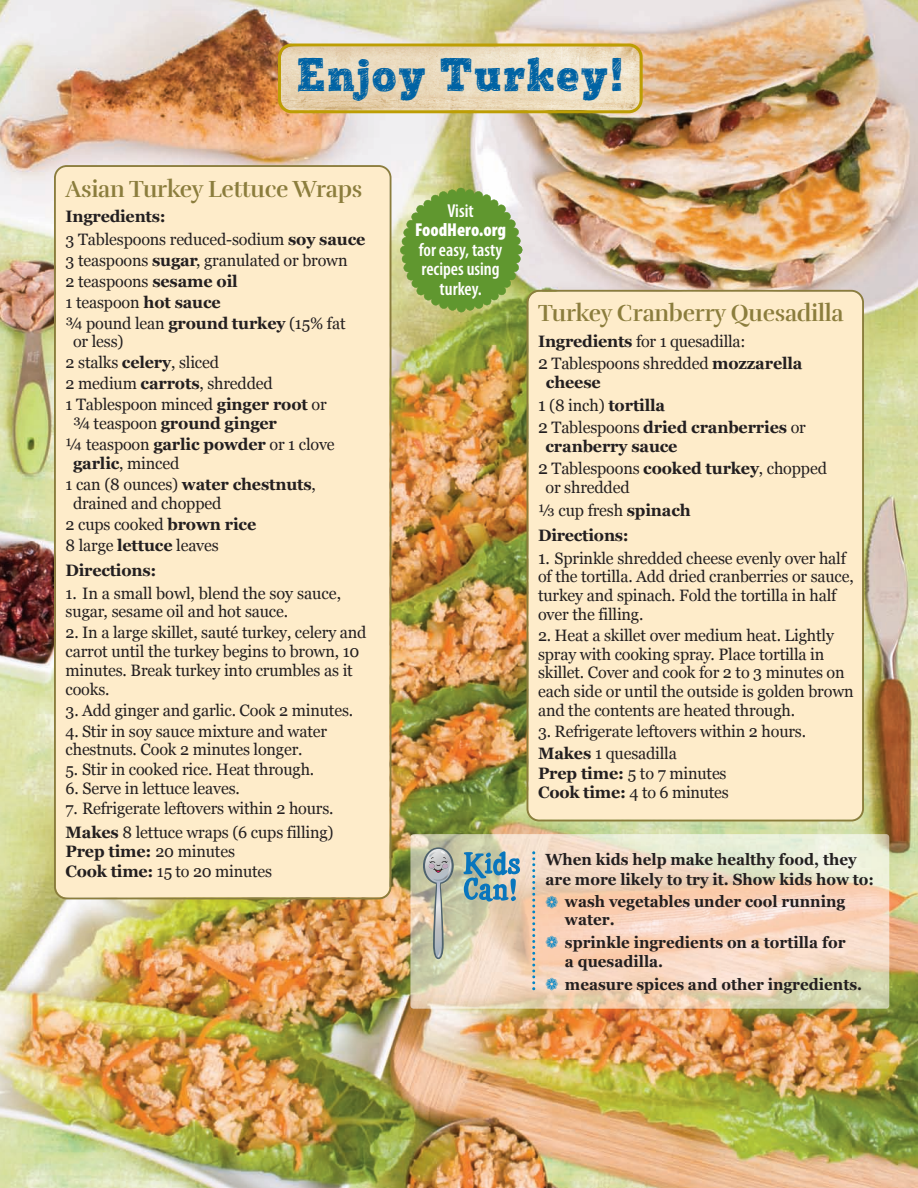
<style>
.page{position:relative;width:918px;height:1188px;background:#fff}
.page>*{position:absolute;margin:0;border:0;box-sizing:border-box;transform-origin:0 0}
.t1{font:45.3px "Posterizer KG Sketch";letter-spacing:.04em;color:#0063a4}
.t2{font:24px "Rufina Stencil Bold";letter-spacing:-.01em;color:#8b7d3d;scale:.96 1}
.t3{font:600 condensed 18.75px/19.5px "Myriad Pro";color:#fff;text-align:center}
.t4{font:900 condensed 18.75px "Myriad Pro";color:#fff}
.t5{font:16.5px/18.8px "Georgia";letter-spacing:-.01em;color:#231f20}
.t6{font:700 16.5px/22.5px "Georgia";letter-spacing:-.01em;color:#231f20}
.t7{font:700 16.2px/19px "Georgia";color:#231f20;scale:.94 1}
.s1{font-weight:700}
.s2{font-size:18px}
.s3{font-weight:400;font-size:18px}
.s4{font-weight:400}
.s5{color:#0085c7}
</style>
<div class="page">
<img style="left:0;top:0;width:918px;height:1188px">
<div style="left:54px;top:165px;width:337px;height:734px;background:#feecca"></div>
<svg style="left:278px;top:44px;width:365px;height:69px;background:#e6d3ab"></svg>
<div style="left:527px;top:290px;width:337px;height:532px;background:#feecca"></div>
<img style="left:410px;top:834px;width:479px;height:175px">
<svg style="left:532px;top:851px;width:3px;height:139px"></svg>
<svg style="left:423px;top:847px;width:31px;height:37px"></svg>
<svg style="left:464px;top:851px;width:56px;height:51px;background:#7fa7b3"></svg>
<svg style="left:425px;top:849px;width:27px;height:110px;background:#b5b6a9"></svg>
<svg style="left:400px;top:188px;width:122px;height:124px;background:#7da74d"></svg>
<h1 class="t1" style="left:297px;top:58px;width:329px">Enjoy Turkey!</h1>
<h2 class="t2" style="left:66px;top:181px;width:311px">Asian Turkey Lettuce Wraps</h2>
<p class="t5" style="left:66px;top:205px;width:301px;line-height:22.5px"><span class="s1">Ingredients:<br></span>3 Tablespoons reduced-sodium <span class="s1">soy sauce</span></p>
<p class="t5" style="left:66px;top:249px;width:284px;line-height:21px">3 teaspoons <span class="s1">sugar</span>, granulated or brown<br>2 teaspoons <span class="s1">sesame oil<br></span>1 teaspoon <span class="s1">hot sauce<br></span>¾ pound lean <span class="s1">ground turkey</span> (15% fat</p>
<p class="t5" style="left:66px;top:331px;width:263px;line-height:21px;text-indent:7px">or less)<br>2 stalks <span class="s1">celery</span>, sliced<br>2 medium <span class="s1">carrots</span>, shredded<br>1 Tablespoon minced <span class="s1">ginger root</span> or</p>
<p class="t5" style="left:66px;top:413px;width:271px;line-height:21px;text-indent:7px">¾ teaspoon <span class="s1">ground ginger<br></span>¼ teaspoon <span class="s1">garlic powder</span> or 1 clove</p>
<p class="t5" style="left:66px;top:453px;width:252px;line-height:21px;text-indent:7px"><span class="s1">garlic</span>, minced<br>1 can (8 ounces) <span class="s1">water chestnuts</span>,</p>
<p class="t5" style="left:66px;top:492px;width:192px;line-height:21px;text-indent:7px">drained and chopped<br>2 cups cooked <span class="s1">brown rice<br></span>8 large <span class="s1">lettuce</span> leaves</p>
<p class="t6" style="left:66px;top:559px;width:92px">Directions:</p>
<p class="t5" style="left:66px;top:583px;width:277px">1. In a small bowl, blend the soy sauce, sugar, sesame oil and hot sauce.</p>
<p class="t5" style="left:66px;top:623px;width:302px">2. In a large skillet, sauté turkey, celery and carrot until the turkey begins to brown, 10 minutes. Break turkey into crumbles as it cooks.</p>
<p class="t5" style="left:66px;top:700px;width:289px">3. Add ginger and garlic. Cook 2 minutes.</p>
<p class="t5" style="left:66px;top:721px;width:263px">4. Stir in soy sauce mixture and water chestnuts. Cook 2 minutes longer.</p>
<p class="t5" style="left:66px;top:760px;width:250px">5. Stir in cooked rice. Heat through.</p>
<p class="t5" style="left:66px;top:779px;width:176px">6. Serve in lettuce leaves.</p>
<p class="t5" style="left:66px;top:796px;width:270px;line-height:24px">7. Refrigerate leftovers within 2 hours.<br><span class="s1">Makes</span> 8 lettuce wraps (6 cups filling)</p>
<p class="t5" style="left:66px;top:842px;width:208px;line-height:19.5px"><span class="s1">Prep time:</span> 20 minutes<br><span class="s1">Cook time:</span> 15 to 20 minutes</p>
<p class="t3" style="left:448px;top:202px;width:28px">Visit</p>
<p class="t4" style="left:415px;top:223px;width:93px">FoodHero.org</p>
<p class="t3" style="left:419px;top:241px;width:85px">for easy, tasty recipes using turkey.</p>
<h2 class="t2" style="left:538px;top:305px;width:320px">Turkey Cranberry Quesadilla</h2>
<p class="t5" style="left:538px;top:330px;width:266px;line-height:22.5px"><span class="s1">Ingredients</span> for 1 quesadilla:<br><span class="s2">2</span> Tablespoons shredded <span class="s1">mozzarella</span></p>
<p class="t6" style="left:538px;top:371px;width:269px;text-indent:8px">cheese<br><span class="s3">1</span> <span class="s4">(8 inch)</span> tortilla<br><span class="s3">2</span> <span class="s4">Tablespoons</span> dried cranberries <span class="s4">or</span></p>
<p class="t6" style="left:538px;top:435px;width:290px;text-indent:7px">cranberry sauce<br><span class="s3">2</span> <span class="s4">Tablespoons</span> cooked turkey<span class="s4">, chopped</span></p>
<p class="t5" style="left:538px;top:476px;width:154px;line-height:22.5px;text-indent:7px">or shredded<br>⅓ cup fresh <span class="s1">spinach</span></p>
<p class="t6" style="left:538px;top:524px;width:92px">Directions:</p>
<p class="t5" style="left:538px;top:548px;width:317px"><span class="s2">1</span>. Sprinkle shredded cheese evenly over half of the tortilla. Add dried cranberries or sauce, turkey and spinach. Fold the tortilla in half over the filling.</p>
<p class="t5" style="left:538px;top:626px;width:317px">2. Heat a skillet over medium heat. Lightly spray with cooking spray. Place tortilla in skillet. Cover and cook for 2 to 3 minutes on each side or until the outside is golden brown and the contents are heated through.</p>
<p class="t5" style="left:538px;top:720px;width:270px;line-height:22.5px">3. Refrigerate leftovers within 2 hours.<br><span class="s1">Makes</span> 1 quesadilla</p>
<p class="t5" style="left:538px;top:763px;width:192px;line-height:19.5px"><span class="s1">Prep time:</span> 5 to 7 minutes<br><span class="s1">Cook time:</span> 4 to 6 minutes</p>
<p class="t7" style="left:546px;top:850px;width:351px">When kids help make healthy food, they are more likely to try it. Show kids how to:</p>
<p class="t7" style="left:565px;top:892px;width:300px;line-height:18px;text-indent:-19px"><span class="s5">❁</span> wash vegetables under cool running water.</p>
<p class="t7" style="left:565px;top:932px;width:300px;line-height:19.5px;text-indent:-19px"><span class="s5">❁</span> sprinkle ingredients on a tortilla for a quesadilla.</p>
<p class="t7" style="left:546px;top:974px;width:338px"><span class="s5">❁</span> measure spices and other ingredients.</p>
</div>
